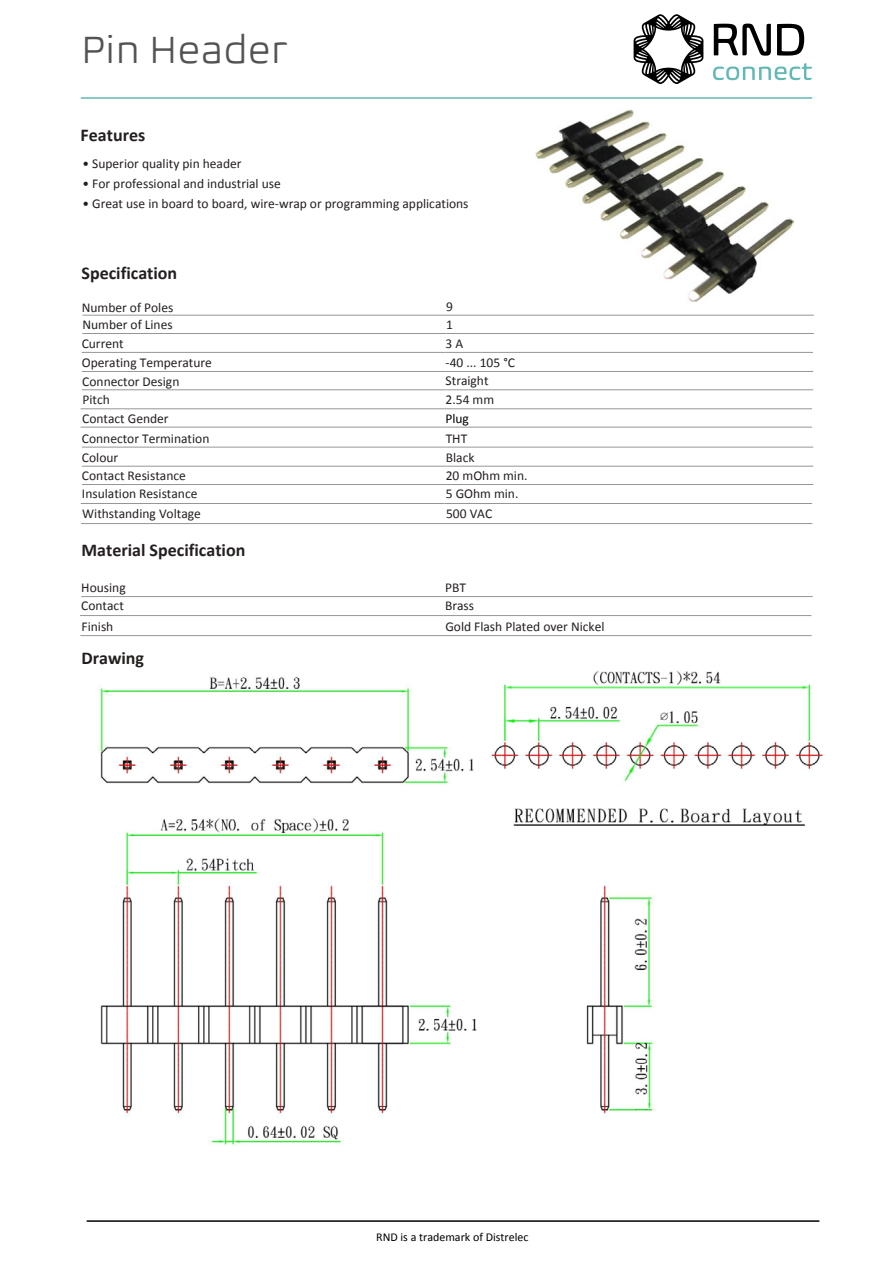
<style>
.page{position:relative;width:893px;height:1263px;background:#fff}
.page>*{position:absolute;margin:0;border:0;box-sizing:border-box;transform-origin:0 0}
.t1{font:300 39px "Biome Pro";color:#535355}
.t2{font:700 18px "Calibri";color:#241f1f}
.t3{font:700 18px "Calibri";color:#241f1f}
.t4{font:13.5px "Calibri";color:#241f1f}
.t5{font:13.5px "Calibri";color:#000}
.t6{font:12px "Calibri";color:#000}
</style>
<div class="page">
<img style="left:100px;top:671px;width:723px;height:475px">
<svg style="left:713px;top:63px;width:99px;height:17px"></svg>
<svg style="left:714px;top:24px;width:57px;height:32px"></svg>
<svg style="left:777px;top:24px;width:27px;height:32px"></svg>
<svg style="left:634px;top:14px;width:69px;height:70px"></svg>
<hr style="left:81px;top:97px;width:731px;height:2px;background:#62b9b6">
<hr style="left:87px;top:1220px;width:732px;height:2px;background:#000">
<hr style="left:82px;top:315px;width:364px;height:1px;background:#969698">
<hr style="left:446px;top:315px;width:368px;height:1px;background:#969698">
<hr style="left:82px;top:333px;width:364px;height:1px;background:#969698">
<hr style="left:446px;top:333px;width:368px;height:1px;background:#969698">
<hr style="left:82px;top:371px;width:364px;height:1px;background:#969698">
<hr style="left:446px;top:371px;width:367px;height:1px;background:#969698">
<hr style="left:82px;top:389px;width:364px;height:1px;background:#969698">
<hr style="left:446px;top:389px;width:367px;height:1px;background:#969698">
<hr style="left:81px;top:408px;width:363px;height:1px;background:#969698">
<hr style="left:444px;top:408px;width:368px;height:1px;background:#969698">
<hr style="left:81px;top:427px;width:363px;height:1px;background:#969698">
<hr style="left:444px;top:427px;width:368px;height:1px;background:#969698">
<hr style="left:82px;top:352px;width:363px;height:1px;background:#969698">
<hr style="left:445px;top:352px;width:368px;height:1px;background:#969698">
<hr style="left:82px;top:466px;width:364px;height:1px;background:#969698">
<hr style="left:446px;top:466px;width:367px;height:1px;background:#969698">
<hr style="left:82px;top:484px;width:364px;height:1px;background:#969698">
<hr style="left:446px;top:484px;width:367px;height:1px;background:#969698">
<hr style="left:81px;top:503px;width:364px;height:1px;background:#969698">
<hr style="left:445px;top:503px;width:367px;height:1px;background:#969698">
<hr style="left:82px;top:447px;width:364px;height:1px;background:#969698">
<hr style="left:446px;top:447px;width:367px;height:1px;background:#969698">
<hr style="left:81px;top:523px;width:364px;height:1px;background:#969698">
<hr style="left:445px;top:523px;width:367px;height:1px;background:#969698">
<hr style="left:81px;top:596px;width:364px;height:1px;background:#969698">
<hr style="left:445px;top:596px;width:368px;height:1px;background:#969698">
<hr style="left:80px;top:615px;width:364px;height:1px;background:#969698">
<hr style="left:444px;top:615px;width:367px;height:1px;background:#969698">
<hr style="left:80px;top:635px;width:364px;height:1px;background:#969698">
<hr style="left:444px;top:635px;width:368px;height:1px;background:#969698">
<img style="left:535px;top:109px;width:258px;height:193px">
<h1 class="t1" style="left:81px;top:25px;width:208px">Pin Header</h1>
<h2 class="t2" style="left:81px;top:122px;width:66px">Features</h2>
<p class="t4" style="left:82px;top:154px;width:161px">• Superior quality pin header</p>
<p class="t4" style="left:82px;top:174px;width:200px">• For professional and industrial use</p>
<p class="t4" style="left:82px;top:194px;width:388px">• Great use in board to board, wire-wrap or programming applications</p>
<h2 class="t2" style="left:82px;top:260px;width:97px">Specification</h2>
<p class="t4" style="left:82px;top:298px;width:93px">Number of Poles</p>
<p class="t4" style="left:446px;top:297px;width:8px">9</p>
<p class="t4" style="left:82px;top:315px;width:92px">Number of Lines</p>
<p class="t4" style="left:446px;top:315px;width:8px">1</p>
<p class="t4" style="left:82px;top:353px;width:132px">Operating Temperature</p>
<p class="t4" style="left:446px;top:353px;width:71px">-40 ... 105 °C</p>
<p class="t4" style="left:82px;top:372px;width:99px">Connector Design</p>
<p class="t4" style="left:446px;top:372px;width:44px">Straight</p>
<p class="t4" style="left:82px;top:390px;width:29px">Pitch</p>
<p class="t4" style="left:446px;top:390px;width:50px">2.54 mm</p>
<p class="t4" style="left:82px;top:409px;width:88px">Contact Gender</p>
<p class="t5" style="left:445px;top:409px;width:25px">Plug</p>
<p class="t4" style="left:82px;top:334px;width:44px">Current</p>
<p class="t4" style="left:445px;top:334px;width:19px">3 A</p>
<p class="t4" style="left:82px;top:429px;width:129px">Connector Termination</p>
<p class="t4" style="left:446px;top:429px;width:23px">THT</p>
<p class="t4" style="left:82px;top:448px;width:38px">Colour</p>
<p class="t4" style="left:446px;top:448px;width:30px">Black</p>
<p class="t4" style="left:82px;top:466px;width:105px">Contact Resistance</p>
<p class="t4" style="left:446px;top:466px;width:83px">20 mOhm min.</p>
<p class="t4" style="left:82px;top:485px;width:117px">Insulation Resistance</p>
<p class="t4" style="left:446px;top:485px;width:74px">5 GOhm min.</p>
<p class="t4" style="left:82px;top:505px;width:120px">Withstanding Voltage</p>
<p class="t4" style="left:446px;top:505px;width:48px">500 VAC</p>
<h2 class="t2" style="left:81px;top:538px;width:165px">Material Specification</h2>
<p class="t4" style="left:81px;top:578px;width:46px">Housing</p>
<p class="t4" style="left:445px;top:578px;width:22px">PBT</p>
<p class="t4" style="left:81px;top:597px;width:44px">Contact</p>
<p class="t4" style="left:445px;top:597px;width:31px">Brass</p>
<p class="t4" style="left:82px;top:617px;width:33px">Finish</p>
<p class="t4" style="left:445px;top:617px;width:161px">Gold Flash Plated over Nickel</p>
<h2 class="t3" style="left:81px;top:646px;width:64px">Drawing</h2>
<p class="t6" style="left:376px;top:1229px;width:154px">RND is a trademark of Distrelec</p>
</div>
